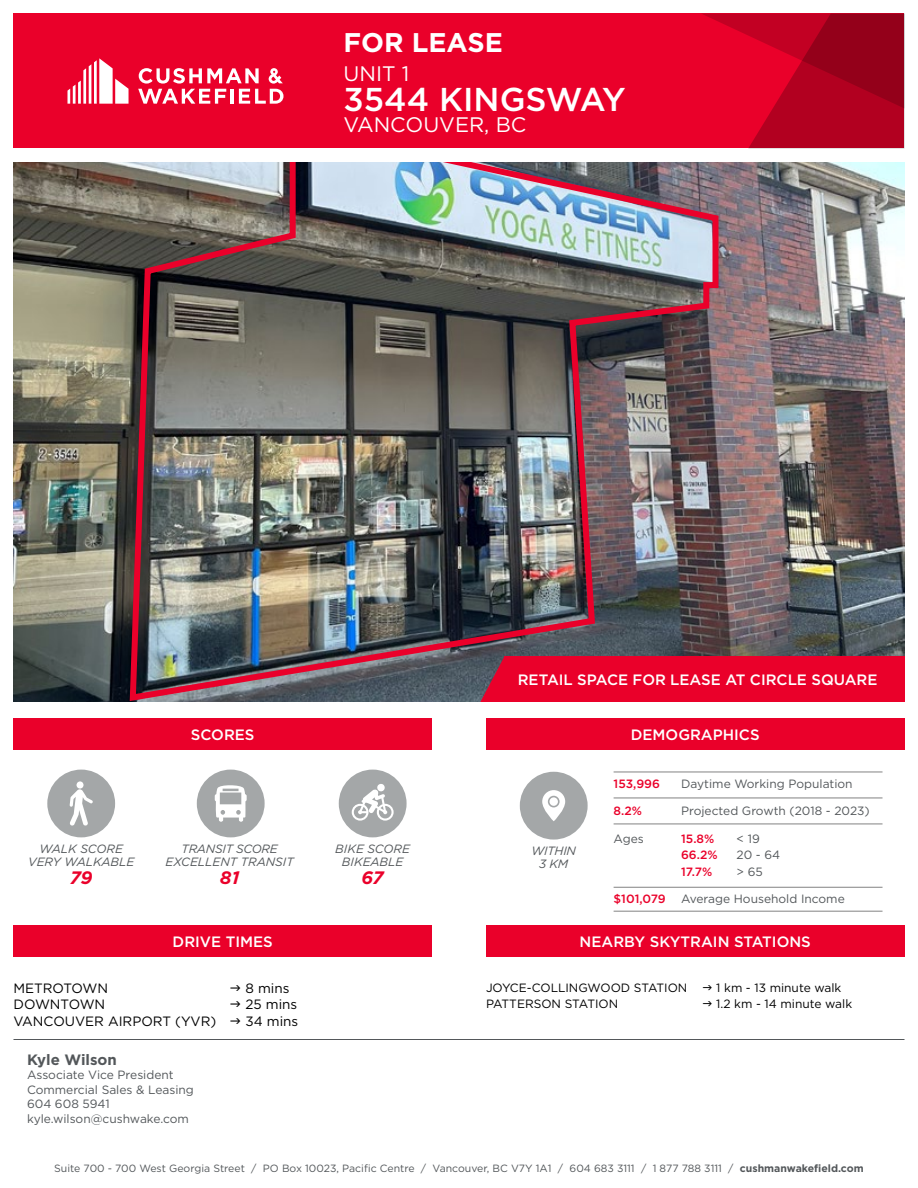
<style>
.page{position:relative;width:918px;height:1188px;background:#fff}
.page>*{position:absolute;margin:0;border:0;box-sizing:border-box;transform-origin:0 0}
.t1{font:500 33px "Gotham";color:#fff}
.t2{font:700 27px "Gotham";color:#fff}
.t3{font:21px "Gotham";color:#fff}
.t4{font:italic 700 18px "Gotham";color:#ea002a}
.t5{font:500 15px "Gotham";color:#fff}
.t6{font:700 15px "Gotham";color:#53575a}
.t7{font:13.5px "Gotham";color:#000}
.t8{font:12px/14.4px "Gotham";color:#53575a}
.t9{font:12px "Gotham";color:#000}
.t10{font:italic 12px/13.5px "Gotham";color:#53575a;text-align:center}
.t11{font:500 12px "Gotham";color:#ea002a}
.t12{font:italic 12px/13.5px "Gotham";letter-spacing:-.02em;color:#53575a;text-align:center}
.t13{font:10.5px "Gotham";color:#53575a}
.s1{font-weight:700}
</style>
<div class="page">
<hr style="left:14px;top:1039px;width:890px;height:1px;background:#53575a">
<img style="left:14px;top:162px;width:890px;height:540px">
<div style="left:504px;top:657px;width:400px;height:45px;background:#ea002a"></div>
<div style="left:14px;top:718px;width:418px;height:31px;background:#ea002a"></div>
<div style="left:339px;top:770px;width:68px;height:67px;background:#a4a7a8;border-radius:50%"></div>
<svg style="left:352px;top:784px;width:42px;height:37px"></svg>
<div style="left:197px;top:770px;width:68px;height:67px;background:#a4a7a8;border-radius:50%"></div>
<svg style="left:215px;top:785px;width:32px;height:37px"></svg>
<div style="left:47px;top:770px;width:68px;height:67px;background:#a4a7a8;border-radius:50%"></div>
<svg style="left:70px;top:781px;width:23px;height:45px"></svg>
<div style="left:14px;top:926px;width:418px;height:31px;background:#ea002a"></div>
<div style="left:486px;top:926px;width:418px;height:31px;background:#ea002a"></div>
<div style="left:486px;top:718px;width:418px;height:31px;background:#ea002a"></div>
<div style="left:520px;top:772px;width:68px;height:68px;background:#a4a7a8;border-radius:50%"></div>
<svg style="left:542px;top:790px;width:23px;height:31px"></svg>
<hr style="left:614px;top:798px;width:269px;height:1px;background:#000">
<hr style="left:614px;top:824px;width:269px;height:1px;background:#000">
<hr style="left:614px;top:887px;width:269px;height:1px;background:#000">
<hr style="left:614px;top:911px;width:269px;height:1px;background:#000">
<hr style="left:614px;top:772px;width:269px;height:1px;background:#000">
<img style="left:127px;top:162px;width:595px;height:540px">
<div style="left:14px;top:14px;width:890px;height:134px;background:#ea002a"></div>
<svg style="left:703px;top:14px;width:201px;height:134px"></svg>
<svg style="left:68px;top:58px;width:61px;height:46px"></svg>
<svg style="left:138px;top:68px;width:146px;height:36px"></svg>
<h2 class="t2" style="left:344px;top:24px;width:161px">FOR LEASE</h2>
<h3 class="t3" style="left:344px;top:60px;width:67px">UNIT 1</h3>
<h1 class="t1" style="left:344px;top:78px;width:284px">3544 KINGSWAY</h1>
<h3 class="t3" style="left:344px;top:111px;width:184px">VANCOUVER, BC</h3>
<p class="t10" style="left:28px;top:841px;width:108px">WALK SCORE<br>VERY WALKABLE</p>
<h3 class="t4" style="left:70px;top:866px;width:24px">79</h3>
<p class="t5" style="left:191px;top:725px;width:65px">SCORES</p>
<p class="t10" style="left:166px;top:841px;width:130px">TRANSIT SCORE<br>EXCELLENT TRANSIT</p>
<h3 class="t4" style="left:220px;top:866px;width:21px">81</h3>
<p class="t10" style="left:335px;top:841px;width:76px">BIKE SCORE<br>BIKEABLE</p>
<h3 class="t4" style="left:362px;top:866px;width:24px">67</h3>
<p class="t5" style="left:518px;top:670px;width:361px">RETAIL SPACE FOR LEASE AT CIRCLE SQUARE</p>
<p class="t12" style="left:531px;top:844px;width:46px">WITHIN<br>3 KM</p>
<p class="t5" style="left:631px;top:725px;width:130px">DEMOGRAPHICS</p>
<p class="t11" style="left:614px;top:776px;width:48px">153,996</p>
<p class="t8" style="left:681px;top:776px;width:173px">Daytime Working Population</p>
<p class="t11" style="left:614px;top:803px;width:30px">8.2%</p>
<p class="t8" style="left:681px;top:804px;width:190px">Projected Growth (2018 - 2023)</p>
<p class="t8" style="left:614px;top:831px;width:32px">Ages</p>
<p class="t11" style="left:681px;top:830px;width:35px">15.8%</p>
<p class="t8" style="left:737px;top:831px;width:25px">&lt; 19</p>
<p class="t11" style="left:681px;top:847px;width:38px">66.2%</p>
<p class="t8" style="left:737px;top:847px;width:45px">20 - 64</p>
<p class="t11" style="left:681px;top:863px;width:33px">17.7%</p>
<p class="t8" style="left:737px;top:864px;width:28px">&gt; 65</p>
<p class="t11" style="left:614px;top:891px;width:54px">$101,079</p>
<p class="t8" style="left:681px;top:891px;width:165px">Average Household Income</p>
<p class="t5" style="left:173px;top:932px;width:102px">DRIVE TIMES</p>
<p class="t5" style="left:580px;top:932px;width:233px">NEARBY SKYTRAIN STATIONS</p>
<p class="t7" style="left:14px;top:980px;width:96px">METROTOWN</p>
<p class="t7" style="left:246px;top:980px;width:45px">8 mins</p>
<p class="t7" style="left:14px;top:996px;width:93px">DOWNTOWN</p>
<p class="t7" style="left:246px;top:996px;width:53px">25 mins</p>
<p class="t7" style="left:14px;top:1013px;width:204px">VANCOUVER AIRPORT (YVR)</p>
<p class="t7" style="left:246px;top:1013px;width:54px">34 mins</p>
<p class="t6" style="left:27px;top:1050px;width:91px">Kyle Wilson</p>
<p class="t8" style="left:27px;top:1068px;width:168px">Associate Vice President<br>Commercial Sales &amp; Leasing<br>604 608 5941 kyle.wilson@cushwake.com</p>
<p class="t9" style="left:486px;top:980px;width:203px">JOYCE-COLLINGWOOD STATION</p>
<p class="t9" style="left:716px;top:980px;width:127px">1 km - 13 minute walk</p>
<p class="t9" style="left:486px;top:996px;width:134px">PATTERSON STATION</p>
<p class="t9" style="left:716px;top:996px;width:137px">1.2 km - 14 minute walk</p>
<p class="t13" style="left:54px;top:1162px;width:811px">Suite 700 - 700 West Georgia Street / PO Box 10023, Pacific Centre / Vancouver, BC V7Y 1A1 / 604 683 3111 / 1 877 788 3111 / <span class="s1">cushmanwakefield.com</span></p>
</div>
